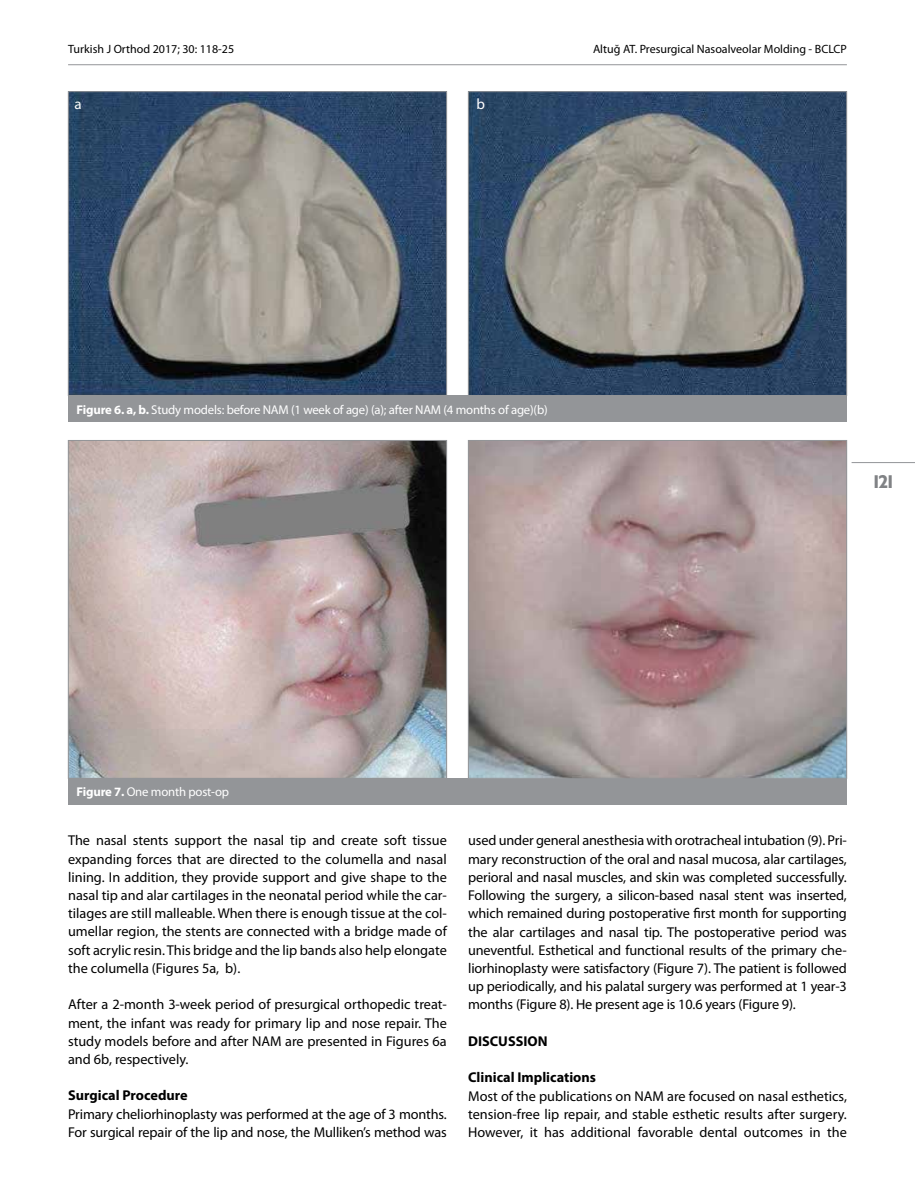
<style>
.page{position:relative;width:915px;height:1191px;background:#fff}
.page>*{position:absolute;margin:0;border:0;box-sizing:border-box;transform-origin:0 0}
.t1{font:18px "billcorporatenarrow super";color:#808285}
.t2{font:15px "Myriad Pro";color:#fff}
.t3{font:14.25px/18.1px "Myriad Pro";letter-spacing:-.01em;color:#000;text-align:justify}
.t4{font:700 14.25px "Myriad Pro";color:#000}
.t5{font:12.75px "Myriad Pro";letter-spacing:-.015em;color:#fff}
.t6{font:12px "Myriad Pro";color:#000}
.s1{font-weight:700}
</style>
<div class="page">
<img style="left:70px;top:93px;width:374px;height:301px">
<div style="left:68px;top:91px;width:378px;height:305px;border:1px solid #939598"></div>
<div style="left:68px;top:395px;width:778px;height:27px;background:#939598"></div>
<img style="left:470px;top:93px;width:374px;height:301px">
<div style="left:468px;top:91px;width:378px;height:305px;border:1px solid #939598"></div>
<img style="left:70px;top:442px;width:374px;height:334px">
<div style="left:68px;top:440px;width:378px;height:338px;border:1px solid #939598"></div>
<div style="left:68px;top:778px;width:778px;height:27px;background:#939598"></div>
<img style="left:470px;top:442px;width:374px;height:334px">
<div style="left:468px;top:440px;width:378px;height:338px;border:1px solid #939598"></div>
<hr style="left:68px;top:64px;width:778px;height:1px;background:#939598">
<hr style="left:851px;top:462px;width:63px;height:1px;background:#939598">
<p class="t6" style="left:68px;top:42px;width:168px">Turkish J Orthod 2017; 30: 118-25</p>
<p class="t6" style="left:592px;top:42px;width:255px">Altuğ AT. Presurgical Nasoalveolar Molding - BCLCP</p>
<p class="t2" style="left:74px;top:95px;width:9px">a</p>
<p class="t2" style="left:476px;top:95px;width:10px">b</p>
<p class="t5" style="left:77px;top:401px;width:472px"><span class="s1">Figure 6. a, b.</span> Study models: before NAM (1 week of age) (a); after NAM (4 months of age)(b)</p>
<p class="t1" style="left:873px;top:469px;width:21px">121</p>
<p class="t5" style="left:77px;top:784px;width:154px"><span class="s1">Figure 7.</span> One month post-op</p>
<p class="t3" style="left:68px;top:831px;width:380px">The nasal stents support the nasal tip and create soft tissue expanding forces that are directed to the columella and nasal lining. In addition, they provide support and give shape to the nasal tip and alar cartilages in the neonatal period while the car&shy;tilages are still malleable. When there is enough tissue at the col&shy;umellar region, the stents are connected with a bridge made of soft acrylic resin. This bridge and the lip bands also help elongate the columella (Figures 5a, b).</p>
<p class="t3" style="left:68px;top:995px;width:380px">After a 2-month 3-week period of presurgical orthopedic treat&shy;ment, the infant was ready for primary lip and nose repair. The study models before and after NAM are presented in Figures 6a and 6b, respectively.</p>
<p class="t4" style="left:68px;top:1086px;width:121px">Surgical Procedure</p>
<p class="t3" style="left:68px;top:1104px;width:380px">Primary cheliorhinoplasty was performed at the age of 3 months.<br>For surgical repair of the lip and nose, the Mulliken’s method was</p>
<p class="t3" style="left:468px;top:831px;width:380px">used under general anesthesia with orotracheal intubation (9). Pri&shy;mary reconstruction of the oral and nasal mucosa, alar cartilages, perioral and nasal muscles, and skin was completed successfully.<br>Following the surgery, a silicon-based nasal stent was inserted, which remained during postoperative first month for supporting the alar cartilages and nasal tip. The postoperative period was uneventful. Esthetical and functional results of the primary che&shy;liorhinoplasty were satisfactory (Figure 7). The patient is followed up periodically, and his palatal surgery was performed at 1 year-3 months (Figure 8). He present age is 10.6 years (Figure 9).</p>
<p class="t4" style="left:468px;top:1031px;width:81px">DISCUSSION</p>
<p class="t4" style="left:468px;top:1068px;width:129px">Clinical Implications</p>
<p class="t3" style="left:468px;top:1086px;width:380px">Most of the publications on NAM are focused on nasal esthetics, tension-free lip repair, and stable esthetic results after surgery.<br>However, it has additional favorable dental outcomes in the</p>
</div>
